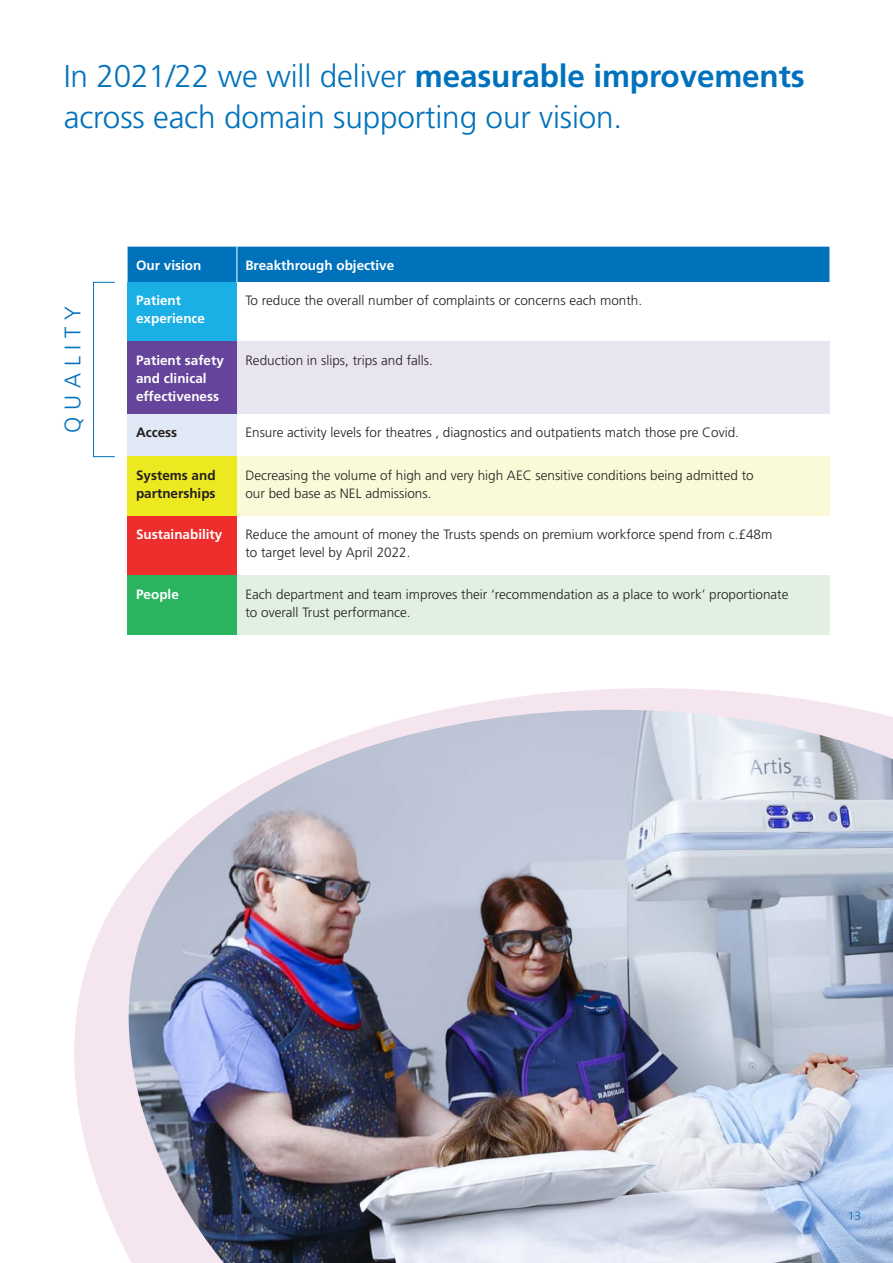
<style>
.page{position:relative;width:893px;height:1263px;background:#fff}
.page>*{position:absolute;margin:0;border:0;box-sizing:border-box;transform-origin:0 0}
.t1{font:300 31.5px/40.5px "Frutiger LT Pro";letter-spacing:-.005em;color:#0072bc}
.t2{font:300 22.5px "Frutiger LT Pro";letter-spacing:.3em;color:#0072bc}
.t3{font:300 13.5px/18px "Frutiger LT Pro";color:#231f20}
.t4{font:700 13.5px/18px "Frutiger LT Pro";color:#fff}
.t5{font:700 13.5px/18px "Frutiger LT Pro";color:#231f20}
.t6{font:300 12px "Frutiger LT Pro";color:#0072bc}
.s1{font-weight:700}
</style>
<div class="page">
<div style="left:128px;top:247px;width:701px;height:35px;background:#0072bc"></div>
<div style="left:128px;top:282px;width:109px;height:60px;background:#1aafe5"></div>
<div style="left:128px;top:342px;width:109px;height:72px;background:#65449b"></div>
<div style="left:237px;top:342px;width:592px;height:72px;background:#e8e5f1"></div>
<div style="left:128px;top:414px;width:109px;height:43px;background:#e1e9f6"></div>
<div style="left:128px;top:457px;width:109px;height:59px;background:#ede921"></div>
<div style="left:237px;top:457px;width:592px;height:59px;background:#faf9d8"></div>
<div style="left:128px;top:516px;width:109px;height:60px;background:#ee2d2d"></div>
<div style="left:128px;top:576px;width:109px;height:59px;background:#2bb45f"></div>
<div style="left:237px;top:576px;width:592px;height:59px;background:#e1f0e1"></div>
<hr style="left:237px;top:247px;width:1px;height:35px;background:#fff">
<div style="left:93px;top:282px;width:22px;height:175px;border:1px solid #0072bc"></div>
<svg style="left:74px;top:630px;width:788px;height:601px"></svg>
<img style="left:116px;top:710px;width:777px;height:553px">
<p class="t1" style="left:64px;top:56px;width:742px">In 2021/22 we will deliver <span class="s1">measurable improvements </span>across each domain supporting our vision.</p>
<p class="t2" style="left:60px;top:433px;width:128px;rotate:-90deg">QUALITY</p>
<p class="t4" style="left:136px;top:256px;width:67px">Our vision</p>
<p class="t4" style="left:245px;top:256px;width:150px">Breakthrough objective</p>
<p class="t4" style="left:136px;top:291px;width:71px">Patient experience</p>
<p class="t3" style="left:245px;top:292px;width:398px">To reduce the overall number of complaints or concerns each month.</p>
<p class="t4" style="left:136px;top:351px;width:89px">Patient safety and clinical effectiveness</p>
<p class="t3" style="left:245px;top:351px;width:189px">Reduction in slips, trips and falls.</p>
<p class="t5" style="left:136px;top:423px;width:43px">Access</p>
<p class="t3" style="left:245px;top:423px;width:495px">Ensure activity levels for theatres , diagnostics and outpatients match those pre Covid.</p>
<p class="t5" style="left:136px;top:466px;width:81px">Systems and partnerships</p>
<p class="t3" style="left:245px;top:466px;width:510px">Decreasing the volume of high and very high AEC sensitive conditions being admitted to our bed base as NEL admissions.</p>
<p class="t4" style="left:136px;top:525px;width:88px">Sustainability</p>
<p class="t3" style="left:245px;top:525px;width:528px">Reduce the amount of money the Trusts spends on premium workforce spend from c.£48m to target level by April 2022.</p>
<p class="t4" style="left:136px;top:585px;width:44px">People</p>
<p class="t3" style="left:245px;top:585px;width:545px">Each department and team improves their ‘recommendation as a place to work’ proportionate to overall Trust performance.</p>
<p class="t6" style="left:848px;top:1209px;width:15px">13</p>
</div>
